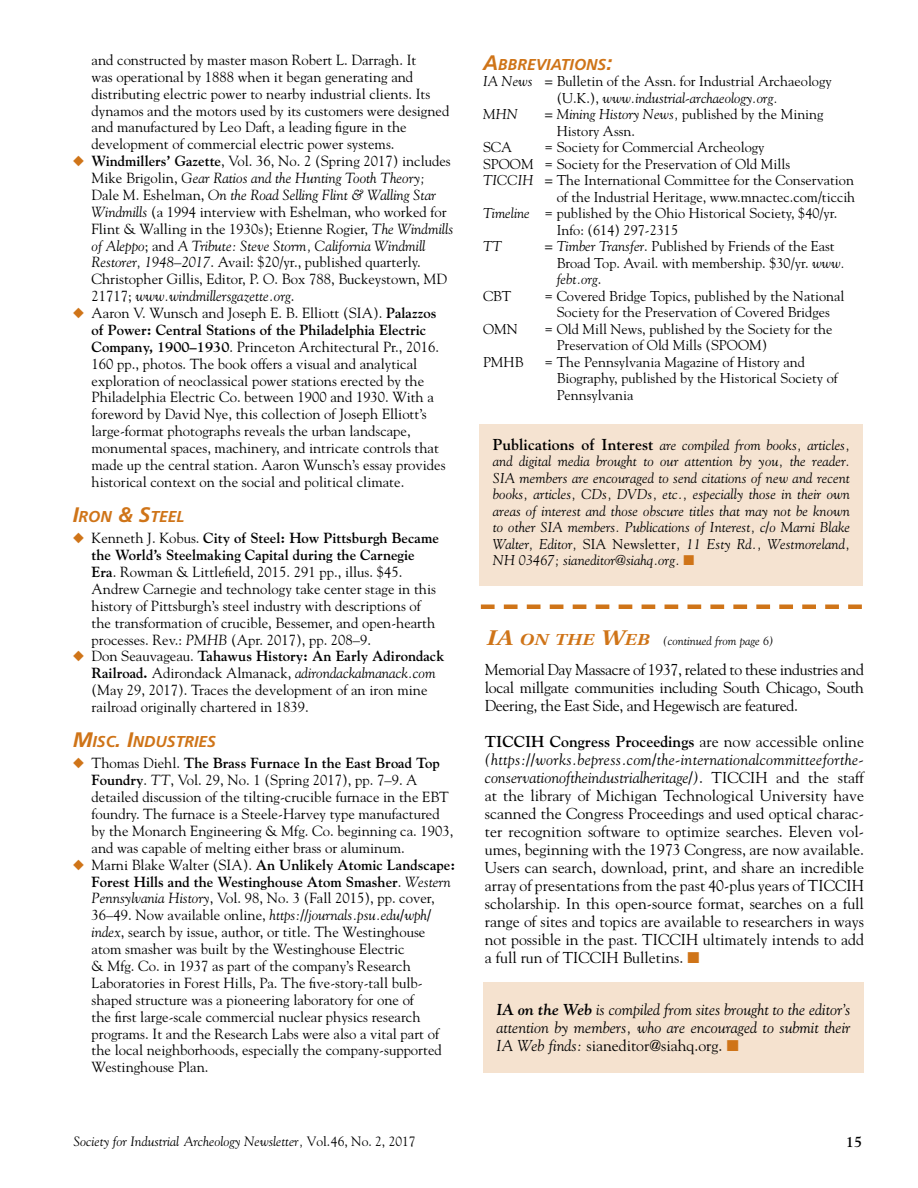
<style>
.page{position:relative;width:918px;height:1188px;background:#fff}
.page>*{position:absolute;margin:0;border:0;box-sizing:border-box;transform-origin:0 0}
.t1{font:15.75px/18px "Goudy Std";letter-spacing:-.01em;color:#000;text-align:justify}
.t2{font:italic 15.75px/18px "Goudy Std";color:#000;text-align:justify}
.t3{font:italic 700 15.75px "Frutiger LT Std";color:#cf7418}
.t4{font:700 15px "Goudy Std";color:#000}
.t5{font:14.7px/17px "Goudy Std";color:#000}
.t6{font:14.25px/16.5px "Goudy Std";color:#000}
.t7{font:italic 14.25px/16.5px "Goudy Std";letter-spacing:.005em;color:#000;text-align:justify}
.t8{font:italic 13.5px "Goudy Std";color:#000}
.t9{font:italic 12px "Goudy Std";color:#000}
.s1{color:#cf7418}
.s2{font-weight:700}
.s3{font-style:italic}
.s4{font-size:21px}
.s5{font-style:normal}
.s6{font-weight:700;font-style:normal;font-size:15.75px}
.s7{font-family:"Utopia Std";font-weight:600;font-size:22.5px;color:#cf7418}
.s8{font-family:"Utopia Std";font-weight:600;font-size:16.8px;color:#cf7418}
</style>
<div class="page">
<div style="left:483px;top:982px;width:381px;height:90px;background:#f5e2cf"></div>
<div style="left:479px;top:424px;width:384px;height:162px;background:#f5e3d1"></div>
<svg style="left:481px;top:604px;width:381px;height:5px"></svg>
<p class="t5" style="left:92px;top:51px;width:359px">and constructed by master mason Robert L. Darragh. It<br>was operational by 1888 when it began generating and distributing electric power to nearby industrial clients. Its dynamos and the motors used by its customers were designed and manufactured by Leo Daft, a leading figure in the development of commercial electric power systems.</p>
<p class="t5" style="left:92px;top:152px;width:363px;text-indent:-19px"><span class="s1">◆</span> <span class="s2">Windmillers’ Gazette</span>, Vol. 36, No. 2 (Spring 2017) includes Mike Brigolin, <span class="s3">Gear Ratios and the Hunting Tooth Theory; </span>Dale M. Eshelman, <span class="s3">On the Road Selling Flint &amp; Walling Star Windmills</span> (a 1994 interview with Eshelman, who worked for Flint &amp; Walling in the 1930s); Etienne Rogier, <span class="s3">The Windmills of Aleppo</span>; and <span class="s3">A Tribute: Steve Storm, California Windmill Restorer, 1948–2017</span>. Avail: $20/yr., published quarterly.<br>Christopher Gillis, Editor, P. O. Box 788, Buckeystown, MD 21717; <span class="s3">www.windmillersgazette.org</span>.</p>
<p class="t5" style="left:92px;top:304px;width:356px;text-indent:-19px"><span class="s1">◆</span> Aaron V. Wunsch and Joseph E. B. Elliott (SIA). <span class="s2">Palazzos of Power: Central Stations of the Philadelphia Electric Company, 1900–1930</span>. Princeton Architectural Pr., 2016.<br>160 pp., photos. The book offers a visual and analytical exploration of neoclassical power stations erected by the Philadelphia Electric Co. between 1900 and 1930. With a foreword by David Nye, this collection of Joseph Elliott’s large-format photographs reveals the urban landscape, monumental spaces, machinery, and intricate controls that made up the central station. Aaron Wunsch’s essay provides historical context on the social and political climate.</p>
<p class="t3" style="left:73px;top:507px;width:113px"><span class="s4">I</span>RON <span class="s4">&amp; S</span>TEEL</p>
<p class="t5" style="left:92px;top:530px;width:349px;text-indent:-19px"><span class="s1">◆</span> Kenneth J. Kobus. <span class="s2">City of Steel: How Pittsburgh Became the World’s Steelmaking Capital during the Carnegie Era</span>. Rowman &amp; Littlefield, 2015. 291 pp., illus. $45.<br>Andrew Carnegie and technology take center stage in this history of Pittsburgh’s steel industry with descriptions of the transformation of crucible, Bessemer, and open-hearth processes. Rev.: <span class="s3">PMHB</span> (Apr. 2017), pp. 208–9.</p>
<p class="t5" style="left:92px;top:648px;width:355px;text-indent:-19px"><span class="s1">◆</span> Don Seauvageau. <span class="s2">Tahawus History: An Early Adirondack Railroad.</span> Adirondack Almanack, <span class="s3">adirondackalmanack.com </span>(May 29, 2017). Traces the development of an iron mine railroad originally chartered in 1839.</p>
<p class="t3" style="left:73px;top:732px;width:145px"><span class="s4">M</span>ISC<span class="s4">. I</span>NDUSTRIES</p>
<p class="t5" style="left:92px;top:755px;width:363px;text-indent:-19px"><span class="s1">◆</span> Thomas Diehl. <span class="s2">The Brass Furnace In the East Broad Top Foundry</span>. <span class="s3">TT</span>, Vol. 29, No. 1 (Spring 2017), pp. 7–9. A detailed discussion of the tilting-crucible furnace in the EBT foundry. The furnace is a Steele-Harvey type manufactured by the Monarch Engineering &amp; Mfg. Co. beginning ca. 1903, and was capable of melting either brass or aluminum.</p>
<p class="t5" style="left:92px;top:856px;width:365px;text-indent:-19px"><span class="s1">◆</span> Marni Blake Walter (SIA). <span class="s2">An Unlikely Atomic Landscape:<br>Forest Hills and the Westinghouse Atom Smasher</span>. <span class="s3">Western Pennsylvania History</span>, Vol. 98, No. 3 (Fall 2015), pp. cover, 36–49. Now available online, <span class="s3">https://journals.psu.edu/wph/ index</span>, search by issue, author, or title. The Westinghouse atom smasher was built by the Westinghouse Electric<br>&amp; Mfg. Co. in 1937 as part of the company’s Research Laboratories in Forest Hills, Pa. The five-story-tall bulb&shy;shaped structure was a pioneering laboratory for one of<br>the first large-scale commercial nuclear physics research programs. It and the Research Labs were also a vital part of the local neighborhoods, especially the company-supported Westinghouse Plan.</p>
<p class="t3" style="left:483px;top:55px;width:131px"><span class="s4">A</span>BBREVIATIONS<span class="s4">:</span></p>
<p class="t6" style="left:483px;top:73px;width:350px"><span class="s3">IA News =</span> Bulletin of the Assn. for Industrial Archaeology</p>
<p class="t7" style="left:557px;top:89px;width:223px"><span class="s5">(U.K.),</span> www.industrial-archaeology.org.</p>
<p class="t7" style="left:483px;top:106px;width:36px">MHN</p>
<p class="t6" style="left:557px;top:106px;width:268px;text-indent:-12px"><span class="s3">= Mining History News,</span> published by the Mining<br>History Assn.</p>
<p class="t6" style="left:483px;top:139px;width:31px">SCA</p>
<p class="t6" style="left:545px;top:139px;width:221px">= Society for Commercial Archeology</p>
<p class="t6" style="left:483px;top:155px;width:309px">SPOOM = Society for the Preservation of Old Mills</p>
<p class="t6" style="left:483px;top:172px;width:372px"><span class="s3">TICCIH =</span> The International Committee for the Conservation</p>
<p class="t6" style="left:557px;top:188px;width:300px">of the Industrial Heritage, www.mnactec.com/ticcih</p>
<p class="t6" style="left:483px;top:205px;width:356px"><span class="s3">Timeline</span> = published by the Ohio Historical Society, $40/yr.</p>
<p class="t6" style="left:557px;top:221px;width:123px">Info: (614) 297-2315</p>
<p class="t7" style="left:483px;top:238px;width:21px">TT</p>
<p class="t6" style="left:557px;top:238px;width:290px;text-indent:-12px"><span class="s3">= Timber Transfer</span>. Published by Friends of the East<br>Broad Top. Avail. with membership. $30/yr. <span class="s3">www. febt.org</span>.</p>
<p class="t6" style="left:483px;top:287px;width:30px">CBT</p>
<p class="t6" style="left:545px;top:287px;width:301px;text-align:center">= Covered Bridge Topics, published by the National<br>Society for the Preservation of Covered Bridges</p>
<p class="t6" style="left:483px;top:320px;width:36px">OMN</p>
<p class="t6" style="left:557px;top:320px;width:277px;text-indent:-12px">= Old Mill News, published by the Society for the<br>Preservation of Old Mills (SPOOM)</p>
<p class="t6" style="left:483px;top:353px;width:42px">PMHB</p>
<p class="t6" style="left:557px;top:353px;width:283px;text-indent:-12px">= The Pennsylvania Magazine of History and<br>Biography, published by the Historical Society of<br>Pennsylvania</p>
<p class="t7" style="left:493px;top:436px;width:359px"><span class="s6">Publications of Interest</span> are compiled from books, articles, and digital media brought to our attention by you, the reader.<br>SIA members are encouraged to send citations of new and recent books, articles, CDs, DVDs, etc., especially those in their own areas of interest and those obscure titles that may not be known to other SIA members. Publications of Interest, c/o Marni Blake Walter, Editor, <span class="s5">SIA Newsletter</span>, 11 Esty Rd., Westmoreland, NH 03467; sianeditor@siahq.org. <span class="s1">■</span></p>
<p class="t9" style="left:486px;top:633px;width:289px"><span class="s7">IA</span> <span class="s8">ON THE</span> <span class="s7">W</span><span class="s8">EB</span> (continued from page 6)</p>
<p class="t1" style="left:485px;top:661px;width:381px">Memorial Day Massacre of 1937, related to these industries and local millgate communities including South Chicago, South Deering, the East Side, and Hegewisch are featured.</p>
<p class="t1" style="left:485px;top:733px;width:381px"><span class="s2">TICCIH Congress Proceedings</span> are now accessible online <span class="s3">(https://works.bepress.com/the-internationalcommitteeforthe&shy;conservationoftheindustrialheritage/)</span>. TICCIH and the staff at the library of Michigan Technological University have scanned the Congress Proceedings and used optical charac&shy;ter recognition software to optimize searches. Eleven vol&shy;umes, beginning with the 1973 Congress, are now available.<br>Users can search, download, print, and share an incredible array of presentations from the past 40-plus years of TICCIH scholarship. In this open-source format, searches on a full range of sites and topics are available to researchers in ways not possible in the past. TICCIH ultimately intends to add a full run of TICCIH Bulletins. <span class="s1">■</span></p>
<p class="t2" style="left:496px;top:1000px;width:356px"><span class="s2">IA on the Web</span> is compiled from sites brought to the editor’s attention by members, who are encouraged to submit their IA Web finds: <span class="s5">sianeditor@siahq.org.</span> <span class="s1">■</span></p>
<p class="t8" style="left:74px;top:1133px;width:344px">Society for Industrial Archeology Newsletter, <span class="s5">Vol. 46, No. 2, 2017</span></p>
<p class="t4" style="left:846px;top:1133px;width:18px">15</p>
</div>
